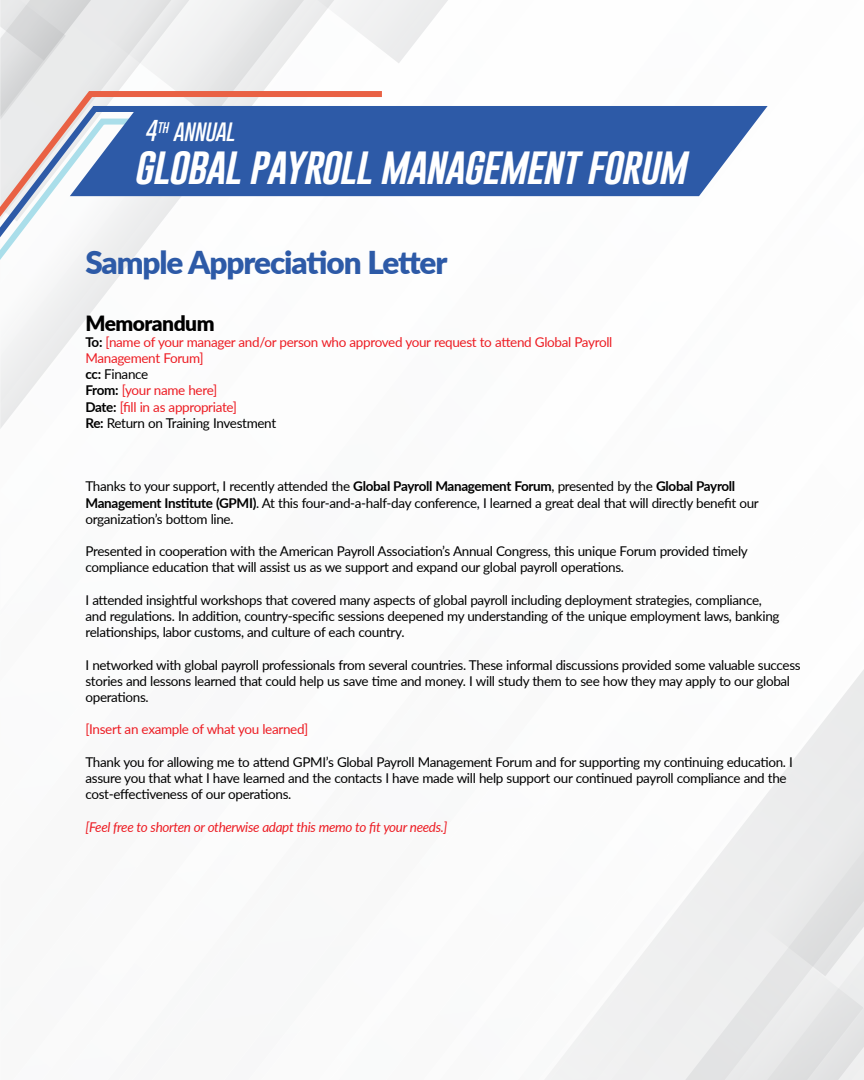
<style>
.page{position:relative;width:864px;height:1080px;background:#fff}
.page>*{position:absolute;margin:0;border:0;box-sizing:border-box;transform-origin:0 0}
.t1{font:italic 38.4px "Gobold";letter-spacing:-.025em;color:#fff}
.t2{font:900 31.5px "Lato";letter-spacing:-.035em;color:#2d5aa7}
.t3{font:italic 100 22.05px "Gobold";letter-spacing:-.025em;color:#fff}
.t4{font:900 21px "Lato";letter-spacing:-.025em;color:#000}
.t5{font:13.5px/16.2px "Lato";letter-spacing:-.025em;color:#000}
.t6{font:13.5px/16.2px "Lato";letter-spacing:-.025em;color:#ed1d24}
.t7{font:italic 13.5px "Lato";letter-spacing:-.025em;color:#ed1d24}
.s1{font-weight:700;color:#000}
.s2{color:#000}
.s3{font-weight:700}
</style>
<div class="page">
<svg style="left:174px;top:0;width:238px;height:88px"></svg>
<svg style="left:0;top:0;width:174px;height:429px"></svg>
<svg style="left:819px;top:670px;width:45px;height:57px"></svg>
<svg style="left:811px;top:727px;width:53px;height:10px"></svg>
<svg style="left:545px;top:737px;width:319px;height:343px"></svg>
<svg style="left:595px;top:838px;width:269px;height:242px"></svg>
<svg style="left:632px;top:839px;width:232px;height:241px"></svg>
<svg style="left:0;top:88px;width:388px;height:203px"></svg>
<svg style="left:70px;top:106px;width:698px;height:90px;background:#3f68ae"></svg>
<h3 class="t3" style="left:144px;top:116px;width:92px">4<sup>TH</sup> ANNUAL</h3>
<h1 class="t1" style="left:133px;top:141px;width:554px">GLOBAL PAYROLL MANAGEMENT FORUM</h1>
<h2 class="t2" style="left:85px;top:238px;width:363px">Sample Appreciation Letter</h2>
<h3 class="t4" style="left:85px;top:307px;width:131px">Memorandum</h3>
<p class="t6" style="left:85px;top:333px;width:529px"><span class="s1">To:</span> [name of your manager and/or person who approved your request to attend Global Payroll Management Forum]<br><span class="s1">cc:</span> <span class="s2">Finance<br></span><span class="s1">From:</span> [your name here]<br><span class="s1">Date:</span> [fill in as appropriate]<br><span class="s1">Re:</span> <span class="s2">Return on Training Investment</span></p>
<p class="t5" style="left:85px;top:478px;width:675px">Thanks to your support, I recently attended the <span class="s3">Global Payroll Management Forum</span>, presented by the <span class="s3">Global Payroll<br>Management Institute (GPMI)</span>. At this four-and-a-half-day conference, I learned a great deal that will directly benefit our organization’s bottom line.</p>
<p class="t5" style="left:85px;top:543px;width:664px">Presented in cooperation with the American Payroll Association’s Annual Congress, this unique Forum provided timely compliance education that will assist us as we support and expand our global payroll operations.</p>
<p class="t5" style="left:85px;top:591px;width:696px">I attended insightful workshops that covered many aspects of global payroll including deployment strategies, compliance, and regulations. In addition, country-specific sessions deepened my understanding of the unique employment laws, banking relationships, labor customs, and culture of each country.</p>
<p class="t5" style="left:85px;top:656px;width:717px">I networked with global payroll professionals from several countries. These informal discussions provided some valuable success stories and lessons learned that could help us save time and money. I will study them to see how they may apply to our global operations.</p>
<p class="t6" style="left:85px;top:721px;width:224px">[Insert an example of what you learned]</p>
<p class="t5" style="left:85px;top:753px;width:709px">Thank you for allowing me to attend GPMI’s Global Payroll Management Forum and for supporting my continuing education. I assure you that what I have learned and the contacts I have made will help support our continued payroll compliance and the cost-effectiveness of our operations.</p>
<p class="t7" style="left:85px;top:817px;width:364px">[Feel free to shorten or otherwise adapt this memo to fit your needs.]</p>
</div>
